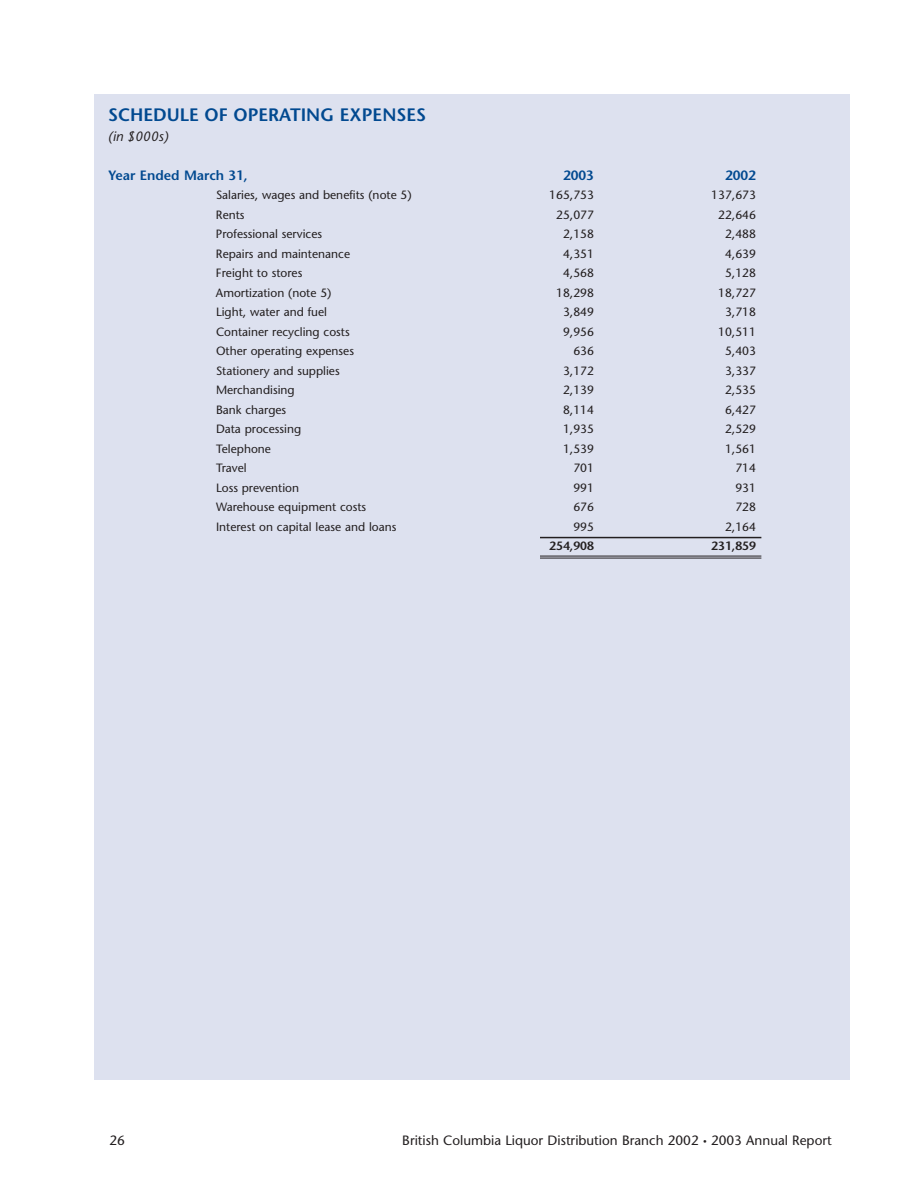
<style>
.page{position:relative;width:918px;height:1188px;background:#fff}
.page>*{position:absolute;margin:0;border:0;box-sizing:border-box;transform-origin:0 0}
.t1{font:600 18px "Stone Sans";color:#014990}
.t2{font:13.5px "Stone Sans";color:#231f20}
.t3{font:600 13.5px "Stone Sans";color:#014990}
.t4{font:italic 13.5px "Stone Sans";color:#231f20}
.t5{font:12px "Stone Sans";color:#231f20}
.t6{font:600 12px "Stone Sans";color:#231f20}
.s1{font-size:7.5px}
</style>
<div class="page">
<div style="left:94px;top:94px;width:756px;height:986px;background:#dde1ef"></div>
<hr style="left:540px;top:537px;width:221px;height:1px;background:#231f20">
<hr style="left:540px;top:556px;width:221px;height:1px;background:#231f20">
<hr style="left:540px;top:558px;width:221px;height:1px;background:#231f20">
<h1 class="t1" style="left:108px;top:108px;width:320px">SCHEDULE OF OPERATING EXPENSES</h1>
<p class="t4" style="left:108px;top:131px;width:62px">(in $000s)</p>
<p class="t3" style="left:108px;top:170px;width:141px">Year Ended March 31,</p>
<p class="t3" style="left:563px;top:170px;width:32px">2003</p>
<p class="t3" style="left:725px;top:170px;width:32px">2002</p>
<p class="t5" style="left:216px;top:190px;width:197px">Salaries, wages and benefits (note 5)</p>
<p class="t5" style="left:549px;top:190px;width:46px">165,753</p>
<p class="t5" style="left:711px;top:190px;width:46px">137,673</p>
<p class="t5" style="left:216px;top:210px;width:30px">Rents</p>
<p class="t5" style="left:556px;top:210px;width:39px">25,077</p>
<p class="t5" style="left:718px;top:210px;width:39px">22,646</p>
<p class="t5" style="left:216px;top:229px;width:108px">Professional services</p>
<p class="t5" style="left:563px;top:229px;width:32px">2,158</p>
<p class="t5" style="left:725px;top:229px;width:32px">2,488</p>
<p class="t5" style="left:216px;top:249px;width:136px">Repairs and maintenance</p>
<p class="t5" style="left:563px;top:249px;width:32px">4,351</p>
<p class="t5" style="left:725px;top:249px;width:32px">4,639</p>
<p class="t5" style="left:216px;top:268px;width:88px">Freight to stores</p>
<p class="t5" style="left:563px;top:268px;width:32px">4,568</p>
<p class="t5" style="left:725px;top:268px;width:32px">5,128</p>
<p class="t5" style="left:216px;top:288px;width:117px">Amortization (note 5)</p>
<p class="t5" style="left:556px;top:288px;width:39px">18,298</p>
<p class="t5" style="left:718px;top:288px;width:39px">18,727</p>
<p class="t5" style="left:216px;top:307px;width:112px">Light, water and fuel</p>
<p class="t5" style="left:563px;top:307px;width:32px">3,849</p>
<p class="t5" style="left:725px;top:307px;width:32px">3,718</p>
<p class="t5" style="left:216px;top:327px;width:135px">Container recycling costs</p>
<p class="t5" style="left:563px;top:327px;width:32px">9,956</p>
<p class="t5" style="left:718px;top:327px;width:39px">10,511</p>
<p class="t5" style="left:216px;top:346px;width:140px">Other operating expenses</p>
<p class="t5" style="left:573px;top:346px;width:22px">636</p>
<p class="t5" style="left:725px;top:346px;width:32px">5,403</p>
<p class="t5" style="left:216px;top:366px;width:125px">Stationery and supplies</p>
<p class="t5" style="left:563px;top:366px;width:32px">3,172</p>
<p class="t5" style="left:725px;top:366px;width:32px">3,337</p>
<p class="t5" style="left:216px;top:385px;width:80px">Merchandising</p>
<p class="t5" style="left:563px;top:385px;width:32px">2,139</p>
<p class="t5" style="left:725px;top:385px;width:32px">2,535</p>
<p class="t5" style="left:216px;top:405px;width:72px">Bank charges</p>
<p class="t5" style="left:563px;top:405px;width:32px">8,114</p>
<p class="t5" style="left:725px;top:405px;width:32px">6,427</p>
<p class="t5" style="left:216px;top:424px;width:87px">Data processing</p>
<p class="t5" style="left:563px;top:424px;width:32px">1,935</p>
<p class="t5" style="left:725px;top:424px;width:32px">2,529</p>
<p class="t5" style="left:216px;top:444px;width:56px">Telephone</p>
<p class="t5" style="left:563px;top:444px;width:32px">1,539</p>
<p class="t5" style="left:725px;top:444px;width:32px">1,561</p>
<p class="t5" style="left:216px;top:463px;width:32px">Travel</p>
<p class="t5" style="left:573px;top:463px;width:22px">701</p>
<p class="t5" style="left:735px;top:463px;width:22px">714</p>
<p class="t5" style="left:216px;top:483px;width:85px">Loss prevention</p>
<p class="t5" style="left:573px;top:483px;width:22px">991</p>
<p class="t5" style="left:735px;top:483px;width:22px">931</p>
<p class="t5" style="left:216px;top:502px;width:152px">Warehouse equipment costs</p>
<p class="t5" style="left:573px;top:502px;width:22px">676</p>
<p class="t5" style="left:735px;top:502px;width:22px">728</p>
<p class="t5" style="left:216px;top:522px;width:182px">Interest on capital lease and loans</p>
<p class="t5" style="left:573px;top:522px;width:22px">995</p>
<p class="t5" style="left:725px;top:522px;width:32px">2,164</p>
<p class="t6" style="left:549px;top:541px;width:46px">254,908</p>
<p class="t6" style="left:711px;top:541px;width:46px">231,859</p>
<p class="t2" style="left:110px;top:1135px;width:17px">26</p>
<p class="t2" style="left:402px;top:1135px;width:431px">British Columbia Liquor Distribution Branch 2002 <span class="s1">•</span> 2003 Annual Report</p>
</div>
